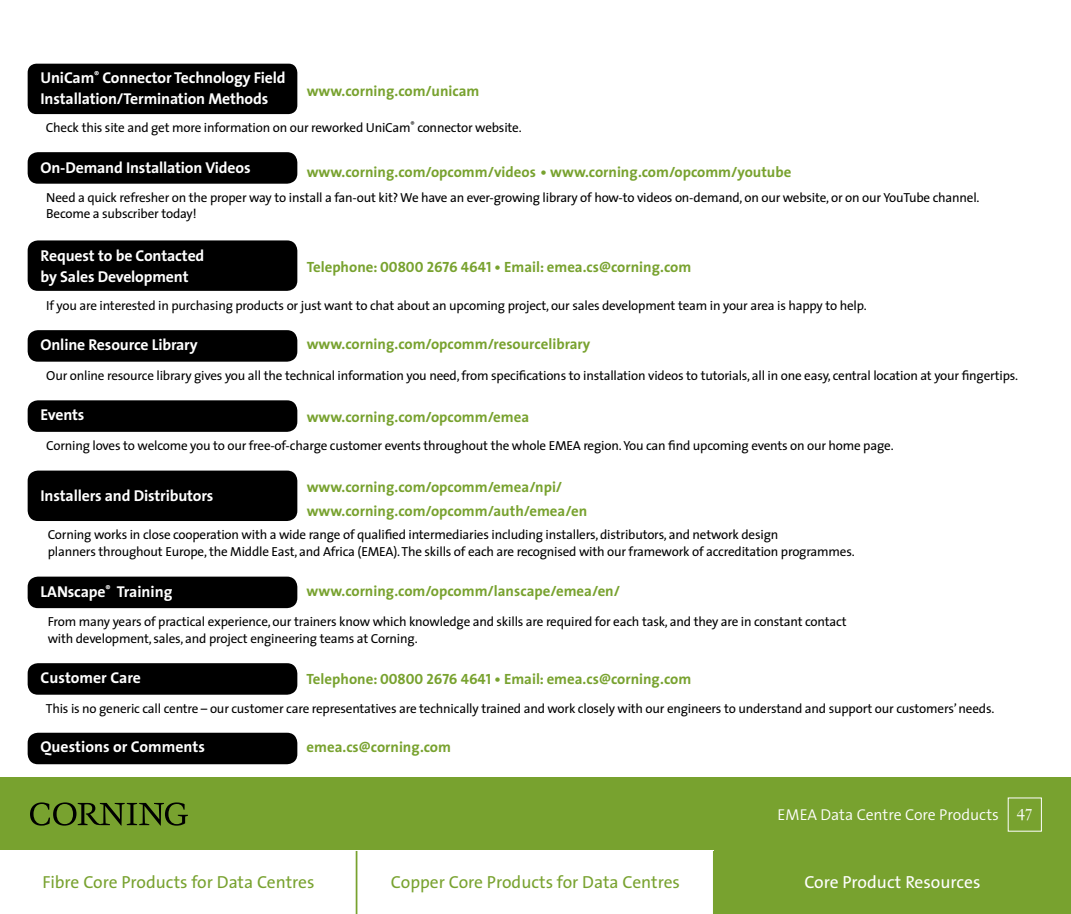
<style>
.page{position:relative;width:1071px;height:914px;background:#fff}
.page>*{position:absolute;margin:0;border:0;box-sizing:border-box;transform-origin:0 0}
.t1{font:17.5px "The Sans";color:#78a22f}
.t2{font:17.5px "The Sans";color:#fff}
.t3{font:700 15.75px/21px "The Sans";letter-spacing:-.01em;color:#fff}
.t4{font:300 15.75px "The Sans";color:#fff}
.t5{font:700 14.88px/24.3px "The Sans";color:#78a22f}
.t6{font:13.12px/17.5px "The Sans";letter-spacing:-.015em;color:#000}
.s1{font-family:"The Sans Bold Caps";font-weight:400}
.s2{font-family:"Janson Text";font-weight:400}
</style>
<div class="page">
<div style="left:28px;top:663px;width:269px;height:31px;background:#000;border-radius:10px"></div>
<div style="left:28px;top:470px;width:269px;height:51px;background:#000;border-radius:10px"></div>
<div style="left:28px;top:64px;width:269px;height:50px;background:#000;border-radius:9px"></div>
<div style="left:28px;top:152px;width:269px;height:32px;background:#000;border-radius:10px"></div>
<div style="left:28px;top:240px;width:269px;height:51px;background:#000;border-radius:10px"></div>
<div style="left:28px;top:330px;width:269px;height:31px;background:#000;border-radius:10px"></div>
<div style="left:28px;top:400px;width:269px;height:32px;background:#000;border-radius:10px"></div>
<div style="left:28px;top:576px;width:269px;height:32px;background:#000;border-radius:10px"></div>
<div style="left:28px;top:732px;width:269px;height:32px;background:#000;border-radius:10px"></div>
<div style="left:0;top:777px;width:1071px;height:137px;background:#78a22f"></div>
<div style="left:0;top:850px;width:357px;height:64px;background:#fff"></div>
<div style="left:357px;top:850px;width:357px;height:64px;background:#fff"></div>
<hr style="left:356px;top:850px;width:1px;height:64px;background:#78a22f">
<hr style="left:713px;top:850px;width:2px;height:64px;background:#78a22f">
<svg style="left:30px;top:802px;width:158px;height:23px"></svg>
<p class="t3" style="left:41px;top:67px;width:247px">UniCam<sup>®</sup> Connector Technology Field<br>Installation/Termination Methods</p>
<p class="t5" style="left:307px;top:78px;width:174px">www.corning.com/unicam</p>
<p class="t6" style="left:46px;top:118px;width:477px">Check this site and get more information on our reworked UniCam<sup>®</sup> connector website.</p>
<p class="t3" style="left:41px;top:157px;width:212px">On-Demand Installation Videos</p>
<p class="t5" style="left:307px;top:159px;width:486px">www.corning.com/opcomm/videos <span class="s1">•</span> www.corning.com/opcomm/youtube</p>
<p class="t6" style="left:46px;top:190px;width:935px;line-height:15.8px">Need a quick refresher on the proper way to install a fan-out kit? We have an ever-growing library of how-to videos on-demand, on our website, or on our YouTube channel.<br>Become a subscriber today!</p>
<p class="t3" style="left:41px;top:244px;width:165px">Request to be Contacted by Sales Development</p>
<p class="t5" style="left:307px;top:255px;width:386px">Telephone: <span class="s1">00800 2676 4641 •</span> Email: emea.cs@corning.com</p>
<p class="t6" style="left:46px;top:296px;width:822px">If you are interested in purchasing products or just want to chat about an upcoming project, our sales development team in your area is happy to help.</p>
<p class="t3" style="left:41px;top:334px;width:159px">Online Resource Library</p>
<p class="t5" style="left:307px;top:331px;width:285px">www.corning.com/opcomm/resourcelibrary</p>
<p class="t6" style="left:46px;top:366px;width:973px">Our online resource library gives you all the technical information you need, from specifications to installation videos to tutorials, all in one easy, central location at your fingertips.</p>
<p class="t3" style="left:41px;top:403px;width:45px">Events</p>
<p class="t5" style="left:307px;top:404px;width:224px">www.corning.com/opcomm/emea</p>
<p class="t6" style="left:46px;top:436px;width:849px">Corning loves to welcome you to our free-of-charge customer events throughout the whole EMEA region. You can find upcoming events on our home page.</p>
<p class="t5" style="left:307px;top:474px;width:282px">www.corning.com/opcomm/emea/npi/ www.corning.com/opcomm/auth/emea/en</p>
<p class="t6" style="left:48px;top:525px;width:809px">Corning works in close cooperation with a wide range of qualified intermediaries including installers, distributors, and network design<br>planners throughout Europe, the Middle East, and Africa (EMEA). The skills of each are recognised with our framework of accreditation programmes.</p>
<p class="t3" style="left:41px;top:485px;width:174px">Installers and Distributors</p>
<p class="t3" style="left:41px;top:580px;width:133px">LANscape<sup>®</sup> Training</p>
<p class="t5" style="left:307px;top:578px;width:315px">www.corning.com/opcomm/lanscape/emea/en/</p>
<p class="t6" style="left:48px;top:612px;width:800px">From many years of practical experience, our trainers know which knowledge and skills are required for each task, and they are in constant contact with development, sales, and project engineering teams at Corning.</p>
<p class="t3" style="left:41px;top:667px;width:102px">Customer Care</p>
<p class="t5" style="left:307px;top:666px;width:386px">Telephone: <span class="s1">00800 2676 4641 •</span> Email: emea.cs@corning.com</p>
<p class="t6" style="left:46px;top:699px;width:950px">This is no generic call centre – our customer care representatives are technically trained and work closely with our engineers to understand and support our customers’ needs.</p>
<p class="t3" style="left:41px;top:736px;width:166px">Questions or Comments</p>
<p class="t5" style="left:307px;top:734px;width:146px">emea.cs@corning.com</p>
<p class="t4" style="left:778px;top:801px;width:257px">EMEA Data Centre Core Products <span class="s2">47</span></p>
<h1 class="t1" style="left:42px;top:867px;width:274px">Fibre Core Products for Data Centres</h1>
<h1 class="t1" style="left:391px;top:867px;width:291px">Copper Core Products for Data Centres</h1>
<h1 class="t2" style="left:804px;top:867px;width:178px">Core Product Resources</h1>
</div>
